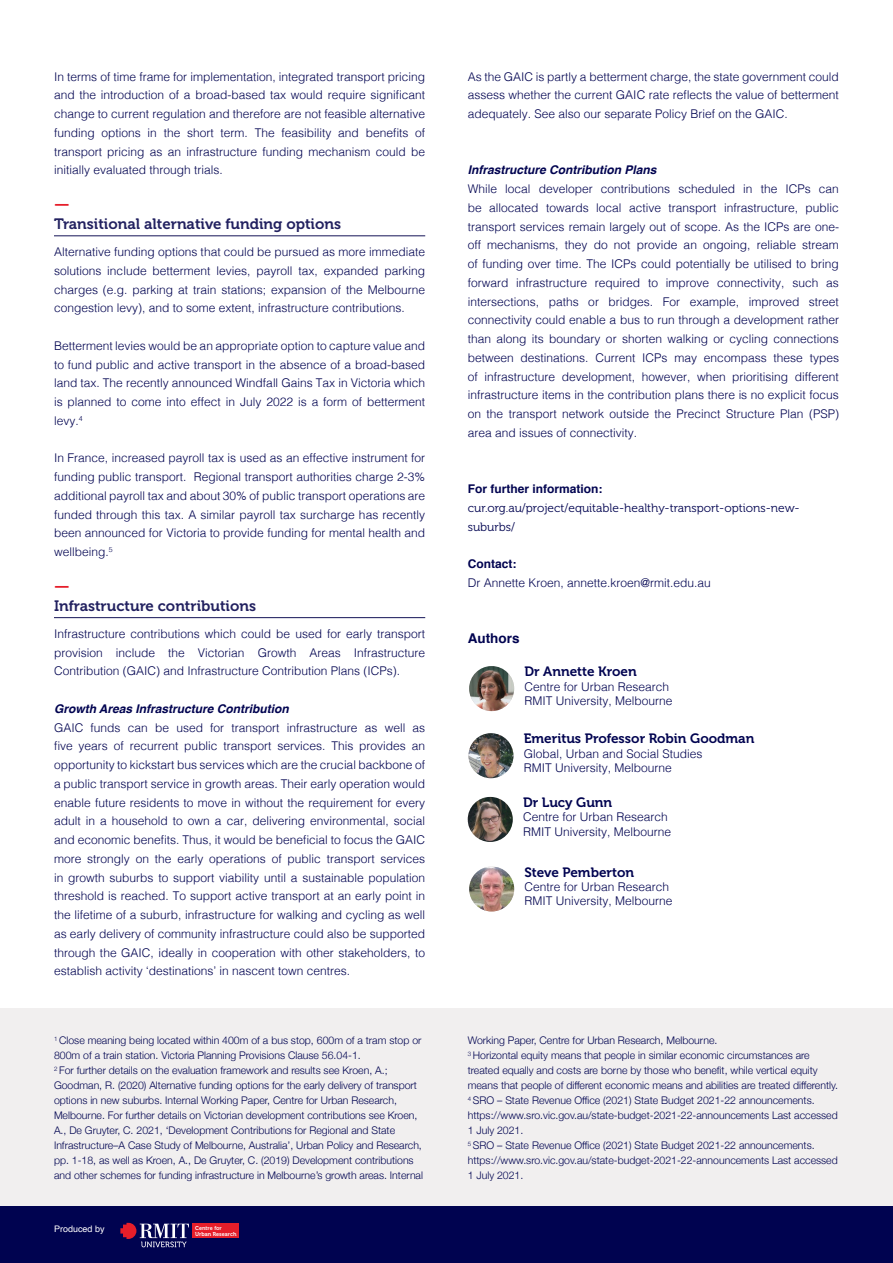
<style>
.page{position:relative;width:893px;height:1263px;background:#fff}
.page>*{position:absolute;margin:0;border:0;box-sizing:border-box;transform-origin:0 0}
.t1{font:18px "Museo 700";color:#e61e2a}
.t2{font:15px "Museo 700";color:#222160}
.t3{font:13.5px "Museo 700";color:#000350}
.t4{font:700 13.5px "Helvetica";color:#000350}
.t5{font:300 12px/18.8px "Helvetica";color:#000350;text-align:justify}
.t6{font:italic 700 12px "Helvetica";color:#000350}
.t7{font:12px/18.8px "Museo 300";color:#000350}
.t8{font:700 12px "Helvetica";color:#000350}
.t9{font:300 10.5px/15px "Helvetica Neue";color:#000350}
.t10{font:9px "Helvetica";color:#fff}
.t11{font:5.55px/5.4px "Museo 700";color:#fff}
</style>
<div class="page">
<div style="left:0;top:1008px;width:893px;height:198px;background:#f1efef"></div>
<div style="left:0;top:1207px;width:893px;height:56px;background:#000350"></div>
<img style="left:469px;top:666px;width:45px;height:45px;border-radius:22px">
<img style="left:468px;top:733px;width:45px;height:45px;border-radius:22px">
<svg style="left:120px;top:1223px;width:69px;height:24px"></svg>
<div style="left:192px;top:1224px;width:47px;height:14px;background:#e61e2a"></div>
<img style="left:468px;top:797px;width:45px;height:45px;border-radius:22px">
<img style="left:469px;top:866px;width:45px;height:45px;border-radius:22px">
<hr style="left:54px;top:235px;width:371px;height:1px;background:#222160">
<hr style="left:54px;top:617px;width:371px;height:1px;background:#222160">
<p class="t5" style="left:54px;top:66px;width:373px">In terms of time frame for implementation, integrated transport pricing and the introduction of a broad-based tax would require significant change to current regulation and therefore are not feasible alternative funding options in the short term. The feasibility and benefits of transport pricing as an infrastructure funding mechanism could be initially evaluated through trials.</p>
<h1 class="t1" style="left:54px;top:194px;width:17px">—</h1>
<p class="t2" style="left:54px;top:215px;width:289px">Transitional alternative funding options</p>
<p class="t5" style="left:54px;top:242px;width:373px">Alternative funding options that could be pursued as more immediate solutions include betterment levies, payroll tax, expanded parking charges (e.g. parking at train stations; expansion of the Melbourne congestion levy), and to some extent, infrastructure contributions.</p>
<p class="t5" style="left:54px;top:335px;width:373px">Betterment levies would be an appropriate option to capture value and to fund public and active transport in the absence of a broad-based land tax. The recently announced Windfall Gains Tax in Victoria which is planned to come into effect in July 2022 is a form of betterment levy.<sup>4</sup></p>
<p class="t5" style="left:54px;top:448px;width:373px">In France, increased payroll tax is used as an effective instrument for funding public transport. Regional transport authorities charge 2-3% additional payroll tax and about 30% of public transport operations are funded through this tax. A similar payroll tax surcharge has recently been announced for Victoria to provide funding for mental health and wellbeing.<sup>5</sup></p>
<h1 class="t1" style="left:54px;top:576px;width:17px">—</h1>
<p class="t2" style="left:54px;top:597px;width:204px">Infrastructure contributions</p>
<p class="t5" style="left:54px;top:623px;width:373px">Infrastructure contributions which could be used for early transport provision include the Victorian Growth Areas Infrastructure Contribution (GAIC) and Infrastructure Contribution Plans (ICPs).</p>
<p class="t6" style="left:54px;top:699px;width:236px">Growth Areas Infrastructure Contribution</p>
<p class="t5" style="left:54px;top:717px;width:373px">GAIC funds can be used for transport infrastructure as well as five years of recurrent public transport services. This provides an opportunity to kickstart bus services which are the crucial backbone of a public transport service in growth areas. Their early operation would enable future residents to move in without the requirement for every adult in a household to own a car, delivering environmental, social and economic benefits. Thus, it would be beneficial to focus the GAIC more strongly on the early operations of public transport services in growth suburbs to support viability until a sustainable population threshold is reached. To support active transport at an early point in the lifetime of a suburb, infrastructure for walking and cycling as well as early delivery of community infrastructure could also be supported through the GAIC, ideally in cooperation with other stakeholders, to establish activity ‘destinations’ in nascent town centres.</p>
<p class="t5" style="left:468px;top:66px;width:373px">As the GAIC is partly a betterment charge, the state government could assess whether the current GAIC rate reflects the value of betterment adequately. See also our separate Policy Brief on the GAIC.</p>
<p class="t6" style="left:468px;top:160px;width:190px">Infrastructure Contribution Plans</p>
<p class="t5" style="left:468px;top:179px;width:373px">While local developer contributions scheduled in the ICPs can be allocated towards local active transport infrastructure, public transport services remain largely out of scope. As the ICPs are one&shy;off mechanisms, they do not provide an ongoing, reliable stream of funding over time. The ICPs could potentially be utilised to bring forward infrastructure required to improve connectivity, such as intersections, paths or bridges. For example, improved street connectivity could enable a bus to run through a development rather than along its boundary or shorten walking or cycling connections between destinations. Current ICPs may encompass these types of infrastructure development, however, when prioritising different infrastructure items in the contribution plans there is no explicit focus on the transport network outside the Precinct Structure Plan (PSP) area and issues of connectivity.</p>
<p class="t8" style="left:468px;top:479px;width:136px">For further information:</p>
<p class="t7" style="left:468px;top:498px;width:334px">cur.org.au/project/equitable-healthy-transport-options-new&shy;suburbs/</p>
<p class="t8" style="left:468px;top:554px;width:50px">Contact:</p>
<p class="t5" style="left:468px;top:572px;width:245px">Dr Annette Kroen, annette.kroen@rmit.edu.au</p>
<p class="t4" style="left:468px;top:627px;width:53px">Authors</p>
<p class="t3" style="left:524px;top:664px;width:114px">Dr Annette Kroen</p>
<p class="t5" style="left:524px;top:678px;width:150px;line-height:14.4px">Centre for Urban Research<br>RMIT University, Melbourne</p>
<p class="t3" style="left:524px;top:731px;width:232px">Emeritus Professor Robin Goodman</p>
<p class="t5" style="left:524px;top:745px;width:180px;line-height:14.4px">Global, Urban and Social Studies<br>RMIT University, Melbourne</p>
<p class="t3" style="left:523px;top:795px;width:91px">Dr Lucy Gunn</p>
<p class="t5" style="left:523px;top:809px;width:150px;line-height:14.4px">Centre for Urban Research<br>RMIT University, Melbourne</p>
<p class="t3" style="left:524px;top:864px;width:111px">Steve Pemberton</p>
<p class="t5" style="left:524px;top:879px;width:150px;line-height:14.4px">Centre for Urban Research<br>RMIT University, Melbourne</p>
<p class="t9" style="left:54px;top:1032px;width:371px"><sup>1</sup> Close meaning being located within 400m of a bus stop, 600m of a tram stop or 800m of a train station. Victoria Planning Provisions Clause 56.04-1.<br><sup>2</sup> For further details on the evaluation framework and results see Kroen, A.; Goodman, R. (2020) Alternative funding options for the early delivery of transport options in new suburbs. Internal Working Paper, Centre for Urban Research, Melbourne. For further details on Victorian development contributions see Kroen, A., De Gruyter, C. 2021, ‘Development Contributions for Regional and State Infrastructure–A Case Study of Melbourne, Australia’, Urban Policy and Research, pp. 1-18, as well as Kroen, A., De Gruyter, C. (2019) Development contributions and other schemes for funding infrastructure in Melbourne’s growth areas. Internal</p>
<p class="t9" style="left:468px;top:1032px;width:372px">Working Paper, Centre for Urban Research, Melbourne.<br><sup>3</sup> Horizontal equity means that people in similar economic circumstances are treated equally and costs are borne by those who benefit, while vertical equity means that people of different economic means and abilities are treated differently.<br><sup>4</sup> SRO – State Revenue Office (2021) State Budget 2021-22 announcements. https://www.sro.vic.gov.au/state-budget-2021-22-announcements Last accessed 1 July 2021.<br><sup>5</sup> SRO – State Revenue Office (2021) State Budget 2021-22 announcements. https://www.sro.vic.gov.au/state-budget-2021-22-announcements Last accessed 1 July 2021.</p>
<p class="t10" style="left:54px;top:1222px;width:52px">Produced by</p>
<p class="t11" style="left:195px;top:1225px;width:43px">Centre for<br>Urban Research</p>
</div>
